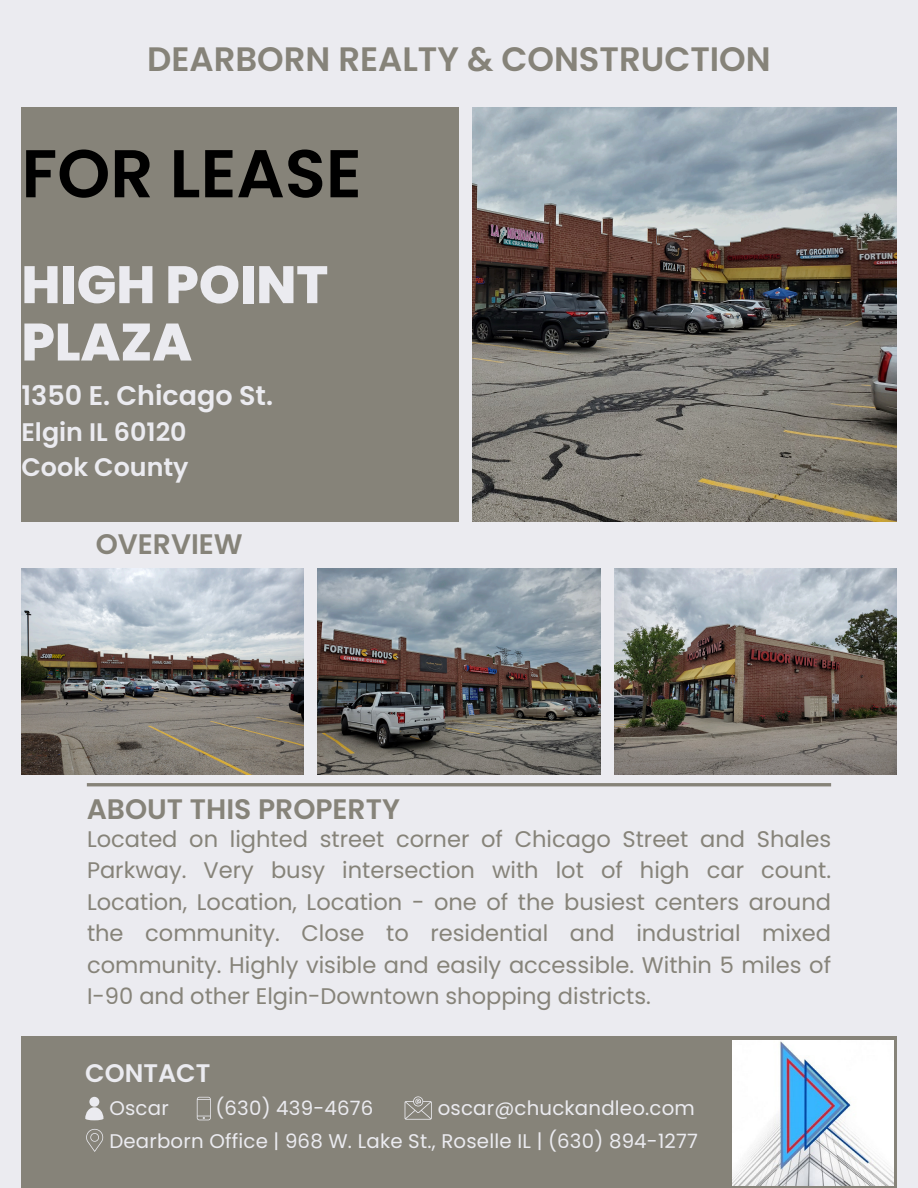
<style>
.page{position:relative;width:918px;height:1188px;background:#ebebf0}
.page>*{position:absolute;margin:0;border:0;box-sizing:border-box;transform-origin:0 0}
.t1{font:600 67.5px "Poppins";color:#000}
.t2{font:800 52.5px/57.3px "Poppins";color:#ebebf0}
.t3{font:600 33.9px "Poppins";color:#868379}
.t4{font:600 28.2px "Poppins";color:#868379}
.t5{font:600 27px "Poppins";color:#ebebf0}
.t6{font:600 25.35px/34.8px "Poppins";color:#ebebf0}
.t7{font:22.5px/31.5px "Poppins";color:#868379;text-align:justify}
.t8{font:19.8px "Poppins";letter-spacing:.01em;color:#ebebf0}
</style>
<div class="page">
<img style="left:473px;top:107px;width:424px;height:414px">
<img style="left:21px;top:569px;width:283px;height:206px">
<img style="left:318px;top:569px;width:282px;height:206px">
<img style="left:614px;top:569px;width:283px;height:206px">
<div style="left:21px;top:107px;width:438px;height:414px;background:#868379"></div>
<hr style="left:87px;top:783px;width:744px;height:3px;background:#868379">
<div style="left:21px;top:1037px;width:876px;height:151px;background:#868379"></div>
<img style="left:733px;top:1040px;width:161px;height:145px">
<svg style="left:85px;top:1097px;width:18px;height:23px"></svg>
<svg style="left:86px;top:1129px;width:17px;height:23px"></svg>
<svg style="left:197px;top:1097px;width:13px;height:23px"></svg>
<svg style="left:405px;top:1096px;width:26px;height:24px"></svg>
<h5 class="t3" style="left:147px;top:36px;width:625px">DEARBORN REALTY &amp; CONSTRUCTION</h5>
<p class="t1" style="left:21px;top:126px;width:342px">FOR LEASE</p>
<h1 class="t2" style="left:21px;top:256px;width:308px">HIGH POINT<br>PLAZA</h1>
<h2 class="t5" style="left:21px;top:377px;width:253px">1350 E. Chicago St.</h2>
<h2 class="t6" style="left:21px;top:415px;width:169px">Elgin IL 60120<br>Cook County</h2>
<h4 class="t4" style="left:96px;top:524px;width:149px">OVERVIEW</h4>
<h4 class="t4" style="left:87px;top:789px;width:315px">ABOUT THIS PROPERTY</h4>
<p class="t7" style="left:87px;top:823px;width:746px">Located on lighted street corner of Chicago Street and Shales Parkway. Very busy intersection with lot of high car count.<br>Location, Location, Location - one of the busiest centers around the community. Close to residential and industrial mixed community. Highly visible and easily accessible. Within 5 miles of I-90 and other Elgin-Downtown shopping districts.</p>
<p class="t6" style="left:85px;top:1056px;width:127px">CONTACT</p>
<p class="t8" style="left:109px;top:1094px;width:61px">Oscar</p>
<p class="t8" style="left:215px;top:1094px;width:159px">(630) 439-4676</p>
<h6 class="t8" style="left:438px;top:1094px;width:259px">oscar@chuckandleo.com</h6>
<p class="t8" style="left:109px;top:1127px;width:590px">Dearborn Office | 968 W. Lake St., Roselle IL | (630) 894-1277</p>
</div>
